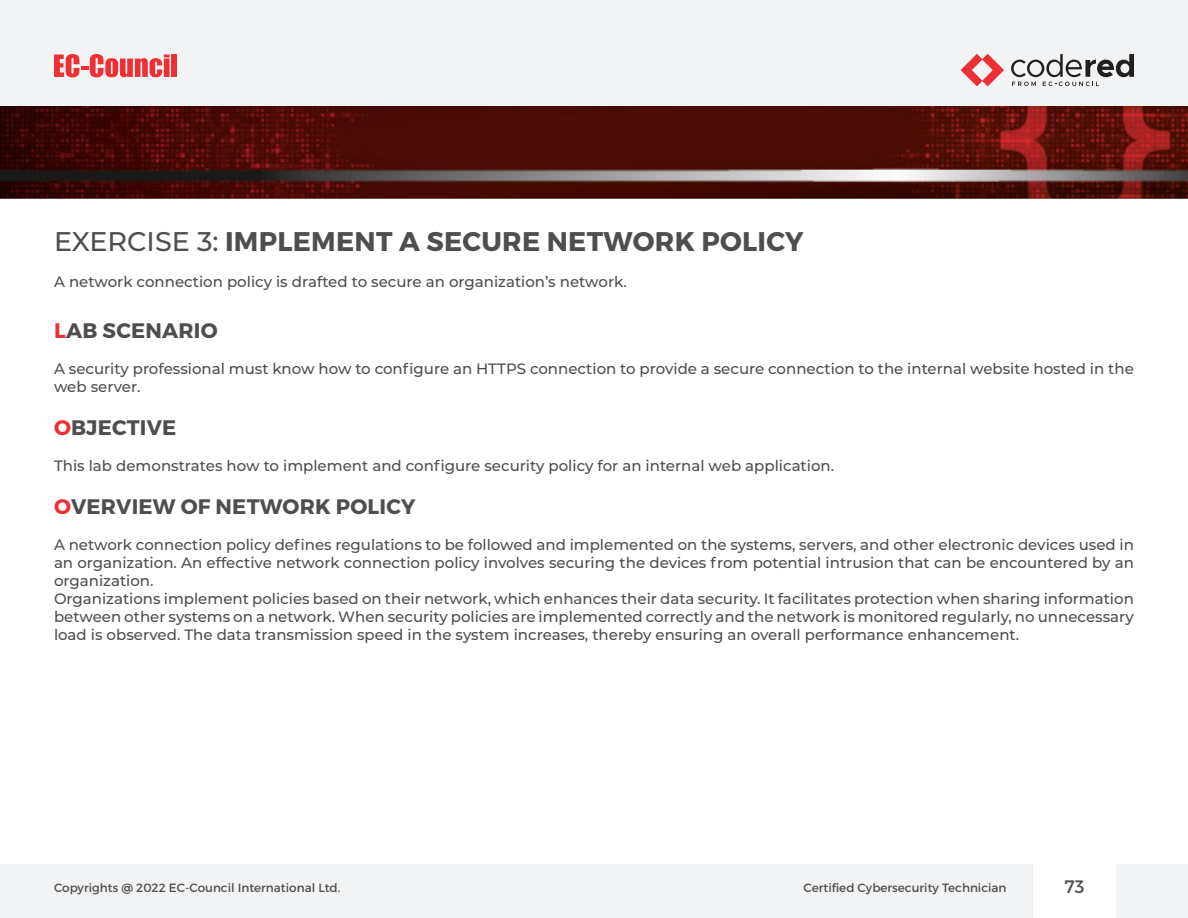
<style>
.page{position:relative;width:1188px;height:918px;background:#fff}
.page>*{position:absolute;margin:0;border:0;box-sizing:border-box;transform-origin:0 0}
.t1{font:700 27px "Montserrat";letter-spacing:.01em;color:#4e4e4d}
.t2{font:700 21px "Montserrat";letter-spacing:.01em;color:#4e4e4d}
.t3{font:18px "Montserrat";color:#4e4e4d}
.t4{font:500 15px/18px "Montserrat";color:#4e4e4d;text-align:justify}
.t5{font:12px "Montserrat";color:#4e4e4d}
.s1{font-weight:500}
.s2{color:#ee3034}
</style>
<div class="page">
<div style="left:0;top:864px;width:1032px;height:54px;background:#f2f3f4"></div>
<div style="left:1117px;top:864px;width:71px;height:54px;background:#f2f3f4"></div>
<div style="left:0;top:0;width:1188px;height:107px;background:#f2f3f4"></div>
<svg style="left:1011px;top:54px;width:123px;height:32px"></svg>
<svg style="left:961px;top:54px;width:43px;height:32px"></svg>
<svg style="left:54px;top:54px;width:116px;height:23px"></svg>
<div style="left:172px;top:54px;width:5px;height:23px;background:#ee3034"></div>
<img style="left:0;top:107px;width:1188px;height:91px">
<p class="t1" style="left:54px;top:225px;width:751px"><span class="s1">EXERCISE 3:</span> IMPLEMENT A SECURE NETWORK POLICY</p>
<p class="t4" style="left:54px;top:273px;width:574px">A network connection policy is drafted to secure an organization’s network.</p>
<p class="t2" style="left:54px;top:317px;width:165px"><span class="s2">L</span>AB SCENARIO</p>
<p class="t4" style="left:54px;top:359px;width:1081px">A security professional must know how to configure an HTTPS connection to provide a secure connection to the internal website hosted in the web server.</p>
<p class="t2" style="left:54px;top:415px;width:124px"><span class="s2">O</span>BJECTIVE</p>
<p class="t4" style="left:54px;top:456px;width:782px">This lab demonstrates how to implement and configure security policy for an internal web application.</p>
<p class="t2" style="left:54px;top:494px;width:363px"><span class="s2">O</span>VERVIEW OF NETWORK POLICY</p>
<p class="t4" style="left:54px;top:535px;width:1082px">A network connection policy defines regulations to be followed and implemented on the systems, servers, and other electronic devices used in an organization. An effective network connection policy involves securing the devices from potential intrusion that can be encountered by an organization.</p>
<p class="t4" style="left:54px;top:589px;width:1081px">Organizations implement policies based on their network, which enhances their data security. It facilitates protection when sharing information between other systems on a network. When security policies are implemented correctly and the network is monitored regularly, no unnecessary load is observed. The data transmission speed in the system increases, thereby ensuring an overall performance enhancement.</p>
<p class="t5" style="left:54px;top:880px;width:288px">Copyrights @ 2022 EC-Council International Ltd.</p>
<p class="t5" style="left:803px;top:880px;width:205px">Certified Cybersecurity Technician</p>
<p class="t3" style="left:1065px;top:876px;width:21px">73</p>
</div>
